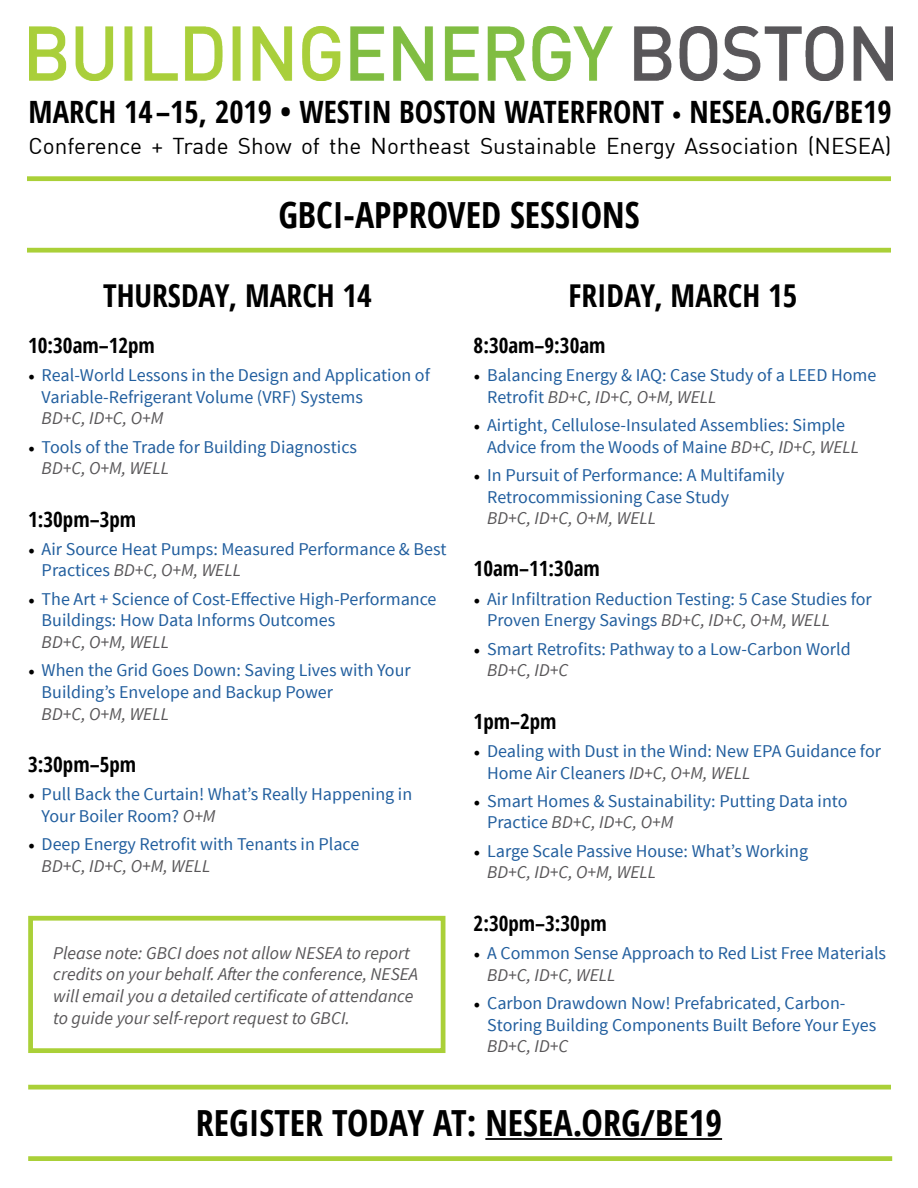
<style>
.page{position:relative;width:918px;height:1188px;background:#fff}
.page>*{position:absolute;margin:0;border:0;box-sizing:border-box;transform-origin:0 0}
.t1{font:700 condensed 36px "Open Sans";color:#000}
.t2{font:700 condensed 31.5px "Open Sans";color:#000}
.t3{font:700 condensed 30.75px "Open Sans";color:#000}
.t4{font:22.5px "DIN Offc";color:#000}
.t5{font:700 condensed 21px "Open Sans";color:#000}
.t6{font:18px/21.6px "Source Sans Pro";color:#215e9e}
.t7{font:italic 18px/21.6px "Source Sans Pro";color:#585658}
.s1{font-family:"Source Sans Pro";font-weight:400;font-stretch:normal}
.s2{font-family:"Minion Pro";color:#000}
.s3{font-style:italic;color:#585658}
</style>
<div class="page">
<div style="left:27px;top:176px;width:864px;height:5px;background:#aad038"></div>
<div style="left:28px;top:1085px;width:863px;height:5px;background:#aad038"></div>
<div style="left:27px;top:248px;width:864px;height:5px;background:#aad038"></div>
<div style="left:28px;top:1156px;width:864px;height:5px;background:#aad038"></div>
<hr style="left:485px;top:1138px;width:237px;height:2px;background:#000">
<img style="left:29px;top:27px;width:863px;height:53px">
<div style="left:28px;top:916px;width:417px;height:137px;border:5px solid #aad038"></div>
<h3 class="t3" style="left:29px;top:90px;width:865px">MARCH 14–15, 2019 • WESTIN BOSTON WATERFRONT <span class="s1">•</span> NESEA.ORG/BE19</h3>
<p class="t4" style="left:29px;top:132px;width:865px">Conference + Trade Show of the Northeast Sustainable Energy Association (NESEA)</p>
<h1 class="t1" style="left:278px;top:190px;width:363px">GBCI-APPROVED SESSIONS</h1>
<h2 class="t2" style="left:103px;top:274px;width:270px">THURSDAY, MARCH 14</h2>
<p class="t5" style="left:28px;top:331px;width:128px">10:30am–12pm</p>
<p class="t6" style="left:42px;top:365px;width:390px;text-indent:-14px"><span class="s2">•</span> Real-World Lessons in the Design and Application of<br>Variable-Refrigerant Volume (VRF) Systems</p>
<p class="t7" style="left:42px;top:408px;width:123px">BD+C, ID+C, O+M</p>
<p class="t6" style="left:42px;top:436px;width:317px;text-indent:-14px"><span class="s2">•</span> Tools of the Trade for Building Diagnostics<br><span class="s3">BD+C, O+M, WELL</span></p>
<p class="t5" style="left:28px;top:504px;width:109px">1:30pm–3pm</p>
<p class="t6" style="left:42px;top:538px;width:407px;text-indent:-14px"><span class="s2">•</span> Air Source Heat Pumps: Measured Performance &amp; Best<br>Practices <span class="s3">BD+C, O+M, WELL</span></p>
<p class="t6" style="left:42px;top:588px;width:396px;text-indent:-14px"><span class="s2">•</span> The Art + Science of Cost-Effective High-Performance<br>Buildings: How Data Informs Outcomes</p>
<p class="t7" style="left:42px;top:631px;width:129px">BD+C, O+M, WELL</p>
<p class="t6" style="left:42px;top:660px;width:371px;text-indent:-14px"><span class="s2">•</span> When the Grid Goes Down: Saving Lives with Your<br>Building’s Envelope and Backup Power</p>
<p class="t7" style="left:42px;top:703px;width:129px">BD+C, O+M, WELL</p>
<p class="t5" style="left:28px;top:750px;width:109px">3:30pm–5pm</p>
<p class="t6" style="left:42px;top:784px;width:372px;text-indent:-14px"><span class="s2">•</span> Pull Back the Curtain! What’s Really Happening in<br>Your Boiler Room? <span class="s3">O+M</span></p>
<p class="t6" style="left:42px;top:834px;width:319px;text-indent:-14px"><span class="s2">•</span> Deep Energy Retrofit with Tenants in Place<br><span class="s3">BD+C, ID+C, O+M, WELL</span></p>
<p class="t7" style="left:53px;top:942px;width:366px">Please note: GBCI does not allow NESEA to report credits on your behalf. After the conference, NESEA will email you a detailed certificate of attendance to guide your self-report request to GBCI.</p>
<h2 class="t2" style="left:568px;top:274px;width:230px">FRIDAY, MARCH 15</h2>
<p class="t5" style="left:474px;top:331px;width:133px">8:30am–9:30am</p>
<p class="t6" style="left:487px;top:365px;width:391px;text-indent:-14px"><span class="s2">•</span> Balancing Energy &amp; IAQ: Case Study of a LEED Home<br>Retrofit <span class="s3">BD+C, ID+C, O+M, WELL</span></p>
<p class="t6" style="left:487px;top:415px;width:374px;text-indent:-14px"><span class="s2">•</span> Airtight, Cellulose-Insulated Assemblies: Simple<br>Advice from the Woods of Maine <span class="s3">BD+C, ID+C, WELL</span></p>
<p class="t6" style="left:487px;top:465px;width:299px;text-indent:-14px"><span class="s2">•</span> In Pursuit of Performance: A Multifamily<br>Retrocommissioning Case Study</p>
<p class="t7" style="left:487px;top:508px;width:170px">BD+C, ID+C, O+M, WELL</p>
<p class="t5" style="left:474px;top:554px;width:128px">10am–11:30am</p>
<p class="t6" style="left:487px;top:588px;width:386px;text-indent:-14px"><span class="s2">•</span> Air Infiltration Reduction Testing: 5 Case Studies for<br>Proven Energy Savings <span class="s3">BD+C, ID+C, O+M, WELL</span></p>
<p class="t6" style="left:487px;top:638px;width:365px;text-indent:-14px"><span class="s2">•</span> Smart Retrofits: Pathway to a Low-Carbon World<br><span class="s3">BD+C, ID+C</span></p>
<p class="t5" style="left:474px;top:706px;width:84px">1pm–2pm</p>
<p class="t6" style="left:487px;top:740px;width:395px;text-indent:-14px"><span class="s2">•</span> Dealing with Dust in the Wind: New EPA Guidance for<br>Home Air Cleaners <span class="s3">ID+C, O+M, WELL</span></p>
<p class="t6" style="left:487px;top:790px;width:362px;text-indent:-14px"><span class="s2">•</span> Smart Homes &amp; Sustainability: Putting Data into<br>Practice <span class="s3">BD+C, ID+C, O+M</span></p>
<p class="t6" style="left:487px;top:840px;width:322px;text-indent:-14px"><span class="s2">•</span> Large Scale Passive House: What’s Working<br><span class="s3">BD+C, ID+C, O+M, WELL</span></p>
<p class="t5" style="left:474px;top:908px;width:135px">2:30pm–3:30pm</p>
<p class="t6" style="left:487px;top:943px;width:401px;text-indent:-14px"><span class="s2">•</span> A Common Sense Approach to Red List Free Materials<br><span class="s3">BD+C, ID+C, WELL</span></p>
<p class="t6" style="left:487px;top:992px;width:391px;text-indent:-14px"><span class="s2">•</span> Carbon Drawdown Now! Prefabricated, Carbon-<br>Storing Building Components Built Before Your Eyes</p>
<p class="t7" style="left:487px;top:1035px;width:83px">BD+C, ID+C</p>
<h1 class="t1" style="left:196px;top:1098px;width:528px">REGISTER TODAY AT: NESEA.ORG/BE19</h1>
</div>
